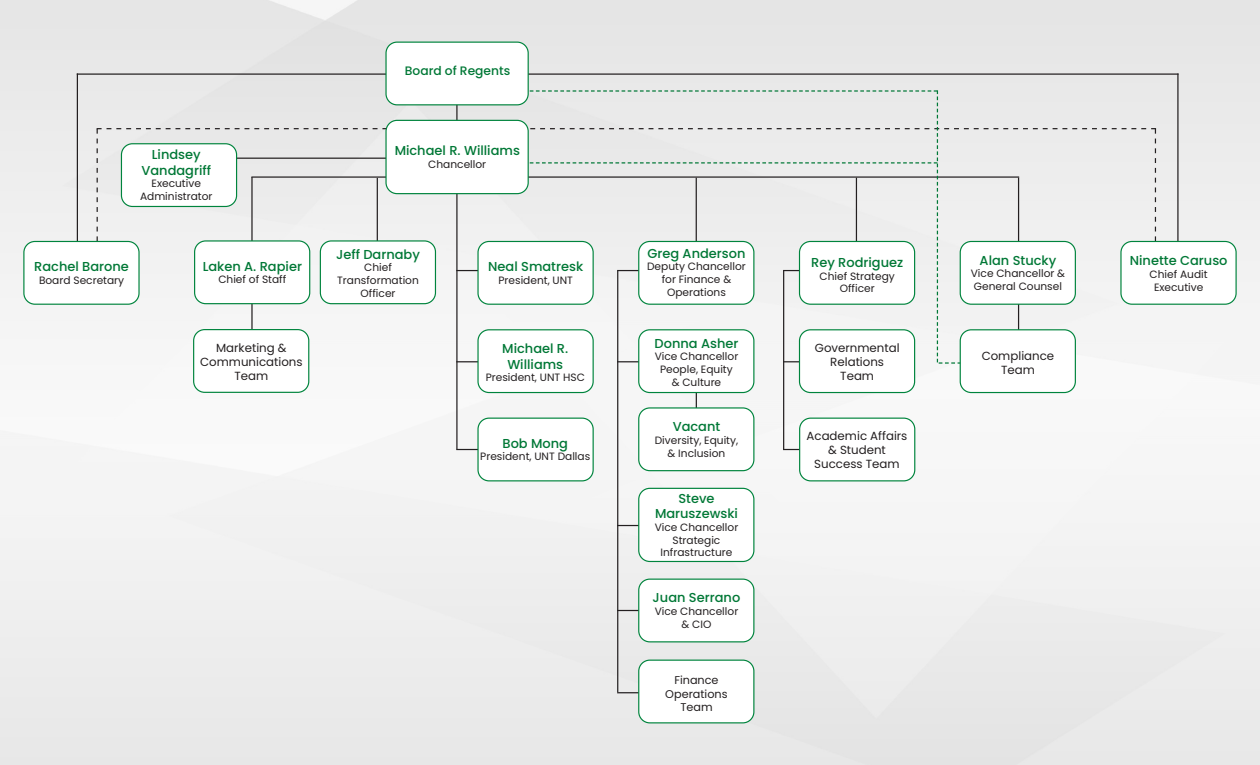
<style>
.page{position:relative;width:1260px;height:765px;background:#fff}
.page>*{position:absolute;margin:0;border:0;box-sizing:border-box;transform-origin:0 0}
.t1{font:500 13px/15.6px "Poppins";color:#007836;text-align:center}
.t2{font:500 12.25px "Poppins";color:#007836}
.t3{font:11.75px/14.1px "Poppins";color:#231f20;text-align:center}
.t4{font:11.25px "Poppins";color:#231f20}
.t5{font:10.62px/12.8px "Poppins";color:#231f20;text-align:center}
</style>
<div class="page">
<div style="left:0;top:0;width:1260px;height:289px;background:#e7e7e7"></div>
<img style="left:0;top:289px;width:1260px;height:476px">
<hr style="left:783px;top:271px;width:1px;height:179px;background:#231f20">
<hr style="left:617px;top:271px;width:1px;height:421px;background:#231f20">
<hr style="left:696px;top:357px;width:1px;height:93px;background:#231f20">
<hr style="left:77px;top:73px;width:1px;height:178px;background:#231f20">
<hr style="left:1177px;top:73px;width:2px;height:178px;background:#231f20">
<hr style="left:77px;top:73px;width:1102px;height:2px;background:#231f20">
<hr style="left:456px;top:92px;width:2px;height:358px;background:#231f20">
<svg style="left:97px;top:90px;width:1059px;height:274px"></svg>
<hr style="left:783px;top:449px;width:74px;height:1px;background:#231f20">
<hr style="left:617px;top:525px;width:74px;height:1px;background:#231f20">
<hr style="left:617px;top:610px;width:74px;height:1px;background:#231f20">
<hr style="left:617px;top:692px;width:74px;height:1px;background:#231f20">
<hr style="left:251px;top:177px;width:2px;height:182px;background:#231f20">
<hr style="left:783px;top:361px;width:74px;height:1px;background:#231f20">
<hr style="left:617px;top:361px;width:74px;height:1px;background:#231f20">
<div style="left:386px;top:42px;width:142px;height:63px;background:#fff;border-radius:11px"></div>
<div style="left:385px;top:42px;width:144px;height:63px;border:1px solid #00843d;border-radius:11px"></div>
<hr style="left:783px;top:270px;width:74px;height:1px;background:#231f20">
<hr style="left:617px;top:270px;width:74px;height:1px;background:#231f20">
<div style="left:386px;top:120px;width:142px;height:74px;background:#fff;border-radius:11px"></div>
<div style="left:385px;top:120px;width:144px;height:74px;border:1px solid #00843d;border-radius:11px"></div>
<div style="left:960px;top:330px;width:115px;height:63px;background:#fff;border-radius:11px"></div>
<div style="left:960px;top:329px;width:116px;height:64px;border:1px solid #00843d;border-radius:11px"></div>
<div style="left:800px;top:330px;width:115px;height:63px;background:#fff;border-radius:11px"></div>
<div style="left:799px;top:329px;width:116px;height:64px;border:1px solid #00843d;border-radius:11px"></div>
<div style="left:639px;top:330px;width:115px;height:63px;background:#fff;border-radius:11px"></div>
<div style="left:638px;top:329px;width:116px;height:64px;border:1px solid #00843d;border-radius:11px"></div>
<div style="left:639px;top:408px;width:115px;height:63px;background:#fff;border-radius:11px"></div>
<div style="left:638px;top:407px;width:116px;height:64px;border:1px solid #00843d;border-radius:11px"></div>
<div style="left:639px;top:488px;width:115px;height:73px;background:#fff;border-radius:11px"></div>
<div style="left:638px;top:488px;width:116px;height:74px;border:1px solid #00843d;border-radius:11px"></div>
<div style="left:639px;top:579px;width:115px;height:63px;background:#fff;border-radius:11px"></div>
<div style="left:638px;top:579px;width:116px;height:63px;border:1px solid #00843d;border-radius:11px"></div>
<div style="left:639px;top:660px;width:115px;height:63px;background:#fff;border-radius:11px"></div>
<div style="left:638px;top:660px;width:116px;height:63px;border:1px solid #00843d;border-radius:11px"></div>
<div style="left:800px;top:418px;width:115px;height:63px;background:#fff;border-radius:11px"></div>
<div style="left:799px;top:418px;width:116px;height:63px;border:1px solid #00843d;border-radius:11px"></div>
<hr style="left:456px;top:449px;width:75px;height:1px;background:#231f20">
<hr style="left:456px;top:361px;width:75px;height:1px;background:#231f20">
<hr style="left:456px;top:270px;width:75px;height:1px;background:#231f20">
<div style="left:24px;top:241px;width:115px;height:63px;background:#fff;border-radius:11px"></div>
<div style="left:23px;top:241px;width:117px;height:64px;border:1px solid #00843d;border-radius:11px"></div>
<div style="left:195px;top:241px;width:115px;height:63px;background:#fff;border-radius:11px"></div>
<div style="left:194px;top:240px;width:116px;height:64px;border:1px solid #00843d;border-radius:11px"></div>
<div style="left:121px;top:144px;width:116px;height:62px;background:#fff;border-radius:11px"></div>
<div style="left:121px;top:143px;width:116px;height:64px;border:1px solid #00843d;border-radius:11px"></div>
<div style="left:478px;top:241px;width:115px;height:63px;background:#fff;border-radius:11px"></div>
<div style="left:477px;top:241px;width:117px;height:64px;border:1px solid #00843d;border-radius:11px"></div>
<div style="left:478px;top:330px;width:115px;height:63px;background:#fff;border-radius:11px"></div>
<div style="left:477px;top:329px;width:117px;height:64px;border:1px solid #00843d;border-radius:11px"></div>
<div style="left:478px;top:418px;width:115px;height:63px;background:#fff;border-radius:11px"></div>
<div style="left:477px;top:418px;width:117px;height:63px;border:1px solid #00843d;border-radius:11px"></div>
<div style="left:639px;top:241px;width:115px;height:63px;background:#fff;border-radius:11px"></div>
<div style="left:638px;top:241px;width:116px;height:64px;border:1px solid #00843d;border-radius:11px"></div>
<div style="left:800px;top:241px;width:115px;height:63px;background:#fff;border-radius:11px"></div>
<div style="left:799px;top:241px;width:116px;height:64px;border:1px solid #00843d;border-radius:11px"></div>
<div style="left:960px;top:241px;width:115px;height:63px;background:#fff;border-radius:11px"></div>
<div style="left:960px;top:241px;width:116px;height:64px;border:1px solid #00843d;border-radius:11px"></div>
<div style="left:1121px;top:241px;width:115px;height:63px;background:#fff;border-radius:11px"></div>
<div style="left:1120px;top:241px;width:117px;height:64px;border:1px solid #00843d;border-radius:11px"></div>
<div style="left:194px;top:330px;width:115px;height:62px;background:#fff;border-radius:11px"></div>
<div style="left:193px;top:329px;width:116px;height:64px;border:1px solid #00843d;border-radius:11px"></div>
<div style="left:320px;top:241px;width:115px;height:63px;background:#fff;border-radius:11px"></div>
<div style="left:320px;top:240px;width:116px;height:64px;border:1px solid #00843d;border-radius:11px"></div>
<p class="t1" style="left:141px;top:147px;width:71px">Lindsey<br>Vandagriff</p>
<p class="t5" style="left:140px;top:177px;width:74px">Executive<br>Administrator</p>
<p class="t1" style="left:34px;top:259px;width:96px">Rachel Barone</p>
<p class="t5" style="left:39px;top:274px;width:87px">Board Secretary</p>
<p class="t1" style="left:203px;top:258px;width:101px">Laken A. Rapier</p>
<p class="t5" style="left:218px;top:273px;width:69px">Chief of Staff</p>
<p class="t3" style="left:200px;top:340px;width:104px">Marketing &amp;<br>Communications</p>
<p class="t3" style="left:234px;top:369px;width:35px">Team</p>
<p class="t2" style="left:405px;top:64px;width:107px">Board of Regents</p>
<p class="t1" style="left:395px;top:143px;width:127px">Michael R. Williams</p>
<p class="t5" style="left:428px;top:158px;width:59px">Chancellor</p>
<p class="t1" style="left:336px;top:246px;width:85px">Jeff Darnaby</p>
<p class="t5" style="left:364px;top:261px;width:29px">Chief</p>
<p class="t5" style="left:337px;top:274px;width:83px">Transformation<br>Officer</p>
<p class="t1" style="left:488px;top:259px;width:97px">Neal Smatresk</p>
<p class="t5" style="left:498px;top:274px;width:76px">President, UNT</p>
<p class="t1" style="left:502px;top:341px;width:68px">Michael R.<br>Williams</p>
<p class="t5" style="left:486px;top:371px;width:101px">President, UNT HSC</p>
<p class="t1" style="left:503px;top:435px;width:67px">Bob Mong</p>
<p class="t5" style="left:480px;top:450px;width:112px">President, UNT Dallas</p>
<p class="t1" style="left:647px;top:245px;width:100px">Greg Anderson</p>
<p class="t5" style="left:647px;top:260px;width:100px">Deputy Chancellor</p>
<p class="t5" style="left:662px;top:273px;width:71px">for Finance &amp;</p>
<p class="t5" style="left:667px;top:286px;width:60px">Operations</p>
<p class="t1" style="left:655px;top:335px;width:85px">Donna Asher</p>
<p class="t5" style="left:655px;top:350px;width:85px">Vice Chancellor</p>
<p class="t5" style="left:660px;top:363px;width:74px">People, Equity</p>
<p class="t5" style="left:672px;top:376px;width:51px">&amp; Culture</p>
<p class="t1" style="left:673px;top:419px;width:49px">Vacant</p>
<p class="t5" style="left:655px;top:434px;width:85px">Diversity, Equity,</p>
<p class="t5" style="left:668px;top:447px;width:59px">&amp; Inclusion</p>
<p class="t1" style="left:655px;top:490px;width:84px">Steve<br>Maruszewski</p>
<p class="t5" style="left:655px;top:521px;width:85px">Vice Chancellor</p>
<p class="t5" style="left:661px;top:534px;width:73px">Strategic<br>Infrastructure</p>
<p class="t1" style="left:653px;top:590px;width:89px">Juan Serrano</p>
<p class="t5" style="left:655px;top:605px;width:85px">Vice Chancellor</p>
<p class="t5" style="left:682px;top:618px;width:31px">&amp; CIO</p>
<p class="t4" style="left:674px;top:674px;width:46px">Finance</p>
<p class="t4" style="left:665px;top:687px;width:64px">Operations</p>
<p class="t4" style="left:680px;top:701px;width:34px">Team</p>
<p class="t1" style="left:811px;top:255px;width:94px">Rey Rodriguez</p>
<p class="t5" style="left:820px;top:270px;width:77px">Chief Strategy</p>
<p class="t5" style="left:840px;top:282px;width:36px">Officer</p>
<p class="t3" style="left:815px;top:341px;width:86px">Governmental<br>Relations</p>
<p class="t3" style="left:840px;top:369px;width:35px">Team</p>
<p class="t3" style="left:807px;top:429px;width:102px">Academic Affairs</p>
<p class="t3" style="left:828px;top:443px;width:59px">&amp; Student</p>
<p class="t3" style="left:814px;top:457px;width:87px">Success Team</p>
<p class="t1" style="left:980px;top:252px;width:78px">Alan Stucky</p>
<p class="t5" style="left:971px;top:267px;width:96px">Vice Chancellor &amp;</p>
<p class="t5" style="left:974px;top:280px;width:90px">General Counsel</p>
<p class="t3" style="left:982px;top:349px;width:74px">Compliance</p>
<p class="t3" style="left:1001px;top:363px;width:35px">Team</p>
<p class="t1" style="left:1130px;top:253px;width:99px">Ninette Caruso</p>
<p class="t5" style="left:1150px;top:268px;width:60px">Chief Audit</p>
<p class="t5" style="left:1154px;top:281px;width:51px">Executive</p>
</div>
